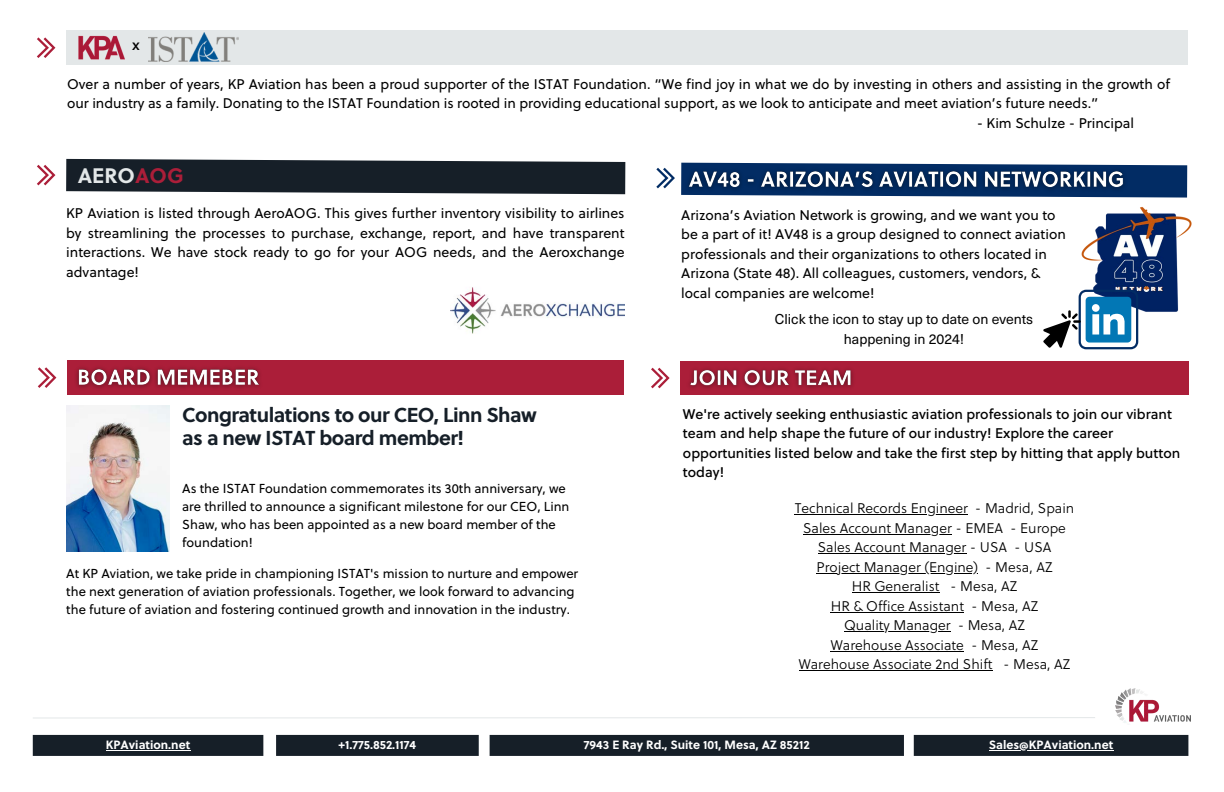
<style>
.page{position:relative;width:1224px;height:792px;background:#fff}
.page>*{position:absolute;margin:0;border:0;box-sizing:border-box;transform-origin:0 0}
.t1{font:700 21px "Soleil";color:#e3e7e8}
.t2{font:700 20.1px/22.5px "Soleil";letter-spacing:-.025em;color:#161f28}
.t3{font:14.7px "Soleil";color:#000}
.t4{font:14px/19.5px "Soleil";color:#000}
.t5{font:300 14px/19.5px "Soleil";color:#000;text-align:center}
.t6{font:14px/19.5px "Soleil";color:#000}
.t7{font:14px/19.5px "Neue Haas Unica";color:#000;text-align:center}
.t8{font:13px/18px "Soleil";color:#000}
.t9{font:700 12px "Soleil";color:#fff}
.s1{color:#ab1e39}
</style>
<div class="page">
<div style="left:33px;top:735px;width:230px;height:21px;background:#161f28"></div>
<div style="left:276px;top:735px;width:203px;height:21px;background:#161f28"></div>
<div style="left:490px;top:735px;width:414px;height:21px;background:#161f28"></div>
<div style="left:914px;top:735px;width:274px;height:21px;background:#161f28"></div>
<div style="left:66px;top:31px;width:1122px;height:34px;background:#e3e7e8"></div>
<img style="left:78px;top:36px;width:47px;height:24px">
<svg style="left:37px;top:37px;width:18px;height:21px"></svg>
<img style="left:148px;top:32px;width:90px;height:30px">
<svg style="left:33px;top:717px;width:1062px;height:2px"></svg>
<svg style="left:38px;top:158px;width:588px;height:37px;background:#3a4249"></svg>
<svg style="left:37px;top:165px;width:18px;height:20px"></svg>
<img style="left:450px;top:287px;width:175px;height:47px">
<svg style="left:657px;top:162px;width:531px;height:35px"></svg>
<svg style="left:656px;top:168px;width:19px;height:20px"></svg>
<img style="left:1069px;top:194px;width:123px;height:130px">
<svg style="left:1043px;top:290px;width:95px;height:59px"></svg>
<div style="left:67px;top:361px;width:557px;height:34px;background:#ab1e39"></div>
<svg style="left:38px;top:367px;width:18px;height:21px"></svg>
<img style="left:1116px;top:689px;width:74px;height:34px">
<div style="left:680px;top:361px;width:509px;height:34px;background:#ab1e39"></div>
<svg style="left:651px;top:368px;width:19px;height:20px"></svg>
<img style="left:66px;top:406px;width:104px;height:145px">
<hr style="left:989px;top:750px;width:124px;height:1px;background:#fff">
<hr style="left:106px;top:750px;width:84px;height:1px;background:#fff">
<img style="left:681px;top:164px;width:451px;height:32px">
<img style="left:76px;top:367px;width:184px;height:21px">
<img style="left:689px;top:368px;width:164px;height:20px">
<hr style="left:795px;top:514px;width:173px;height:1px;background:#000">
<hr style="left:803px;top:534px;width:149px;height:1px;background:#000">
<hr style="left:818px;top:553px;width:148px;height:1px;background:#000">
<hr style="left:817px;top:573px;width:161px;height:1px;background:#000">
<hr style="left:852px;top:592px;width:88px;height:1px;background:#000">
<hr style="left:831px;top:612px;width:133px;height:1px;background:#000">
<hr style="left:844px;top:631px;width:107px;height:1px;background:#000">
<hr style="left:831px;top:651px;width:133px;height:1px;background:#000">
<hr style="left:799px;top:670px;width:194px;height:1px;background:#000">
<p class="t3" style="left:132px;top:38px;width:9px">x</p>
<p class="t4" style="left:67px;top:75px;width:1105px">Over a number of years, KP Aviation has been a proud supporter of the ISTAT Foundation. “We find joy in what we do by investing in others and assisting in the growth of our industry as a family. Donating to the ISTAT Foundation is rooted in providing educational support, as we look to anticipate and meet aviation’s future needs.”</p>
<p class="t4" style="left:977px;top:114px;width:159px">- Kim Schulze - Principal</p>
<h3 class="t1" style="left:78px;top:166px;width:107px">AERO<span class="s1">AOG</span></h3>
<p class="t4" style="left:66px;top:205px;width:560px;text-align:justify">KP Aviation is listed through AeroAOG. This gives further inventory visibility to airlines by streamlining the processes to purchase, exchange, report, and have transparent interactions. We have stock ready to go for your AOG needs, and the Aeroxchange advantage!</p>
<p class="t4" style="left:681px;top:207px;width:386px">Arizona’s Aviation Network is growing, and we want you to be a part of it! AV48 is a group designed to connect aviation professionals and their organizations to others located in Arizona (State 48). All colleagues, customers, vendors, &amp; local companies are welcome!</p>
<h3 class="t7" style="left:775px;top:311px;width:260px">Click the icon to stay up to date on events happening in 2024!</h3>
<p class="t2" style="left:182px;top:406px;width:356px">Congratulations to our CEO, Linn Shaw as a new ISTAT board member!</p>
<p class="t8" style="left:182px;top:481px;width:389px">As the ISTAT Foundation commemorates its 30th anniversary, we are thrilled to announce a significant milestone for our CEO, Linn Shaw, who has been appointed as a new board member of the foundation!</p>
<p class="t8" style="left:66px;top:566px;width:513px">At KP Aviation, we take pride in championing ISTAT's mission to nurture and empower the next generation of aviation professionals. Together, we look forward to advancing the future of aviation and fostering continued growth and innovation in the industry.</p>
<h2 class="t6" style="left:683px;top:405px;width:499px">We're actively seeking enthusiastic aviation professionals to join our vibrant team and help shape the future of our industry! Explore the career opportunities listed below and take the first step by hitting that apply button today!</h2>
<h3 class="t5" style="left:795px;top:500px;width:281px">Technical Records Engineer - Madrid, Spain</h3>
<h3 class="t5" style="left:803px;top:520px;width:264px">Sales Account Manager - EMEA - Europe</h3>
<h3 class="t5" style="left:818px;top:539px;width:235px">Sales Account Manager - USA - USA</h3>
<h3 class="t5" style="left:817px;top:559px;width:237px">Project Manager (Engine) - Mesa, AZ<br>HR Generalist - Mesa, AZ<br>HR &amp; Office Assistant - Mesa, AZ</h3>
<p class="t5" style="left:799px;top:617px;width:273px">Quality Manager - Mesa, AZ<br>Warehouse Associate - Mesa, AZ<br>Warehouse Associate 2nd Shift - Mesa, AZ</p>
<p class="t9" style="left:106px;top:740px;width:86px">KPAviation.net</p>
<h1 class="t9" style="left:339px;top:740px;width:79px">+1.775.852.1174</h1>
<h3 class="t9" style="left:584px;top:740px;width:227px">7943 E Ray Rd., Suite 101, Mesa, AZ 85212</h3>
<p class="t9" style="left:989px;top:740px;width:126px">Sales@KPAviation.net</p>
</div>
